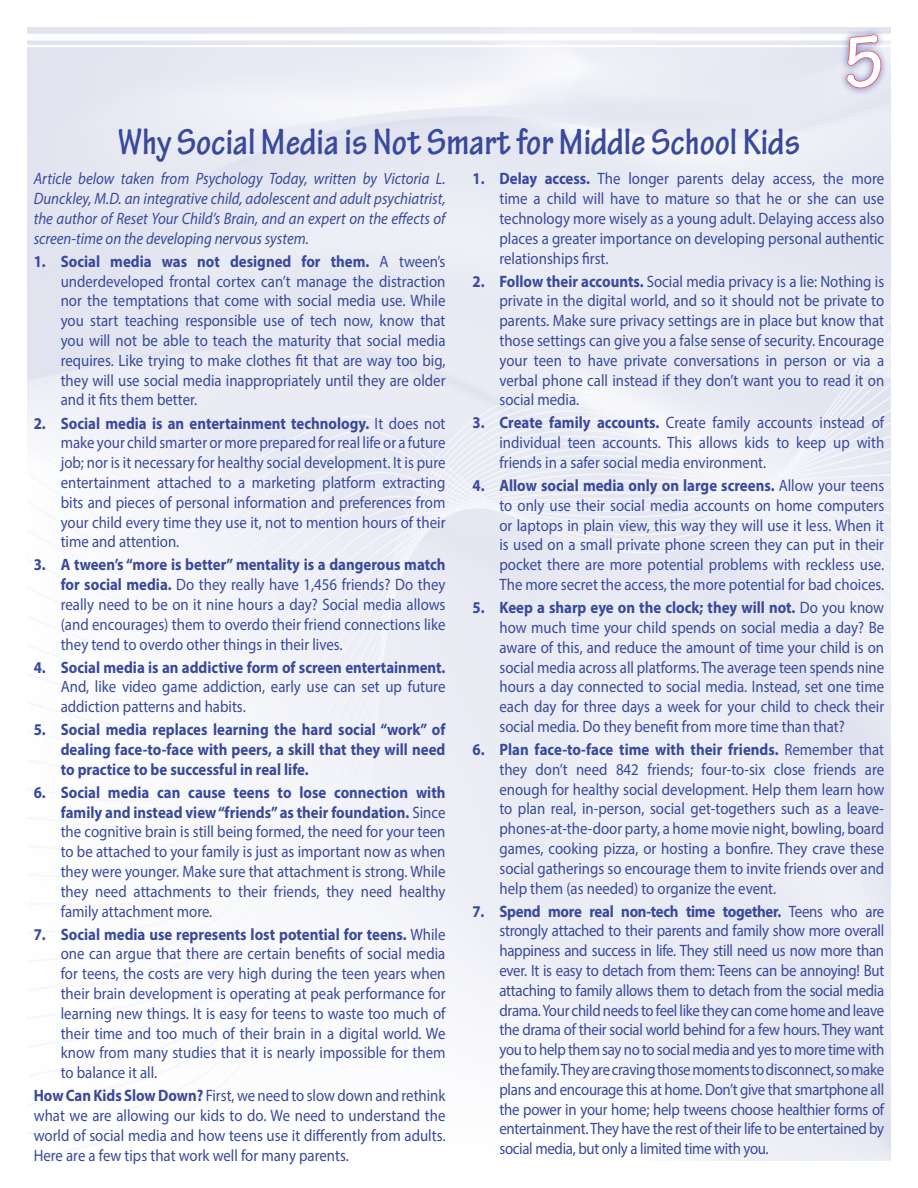
<style>
.page{position:relative;width:918px;height:1188px;background:#fff}
.page>*{position:absolute;margin:0;border:0;box-sizing:border-box;transform-origin:0 0}
.t1{font:700 condensed 77.25px "Tekton Pro";color:#fff}
.t2{font:700 condensed 39px "Tekton Pro";color:#39499b}
.t3{font:16.5px/19.8px "Myriad Pro";color:#39499b;text-align:justify;scale:.9 1}
.t4{font:italic 16.5px/19.8px "Myriad Pro";color:#39499b;text-align:justify;scale:.9 1}
.t5{font:700 16.5px/19.8px "Myriad Pro";color:#39499b;text-align:justify;scale:.9 1}
.s1{font-weight:700}
</style>
<div class="page">
<div style="left:839px;top:26px;width:50px;height:70px;background:#39499b;opacity:.75"></div>
<svg style="left:846px;top:34px;width:36px;height:55px;background:#c2a7c1"></svg>
<h2 class="t2" style="left:117px;top:119px;width:684px">Why Social Media is Not Smart for Middle School Kids</h2>
<h1 class="t1" style="left:844px;top:17px;width:42px">5</h1>
<p class="t4" style="left:34px;top:169px;width:459px">Article below taken from Psychology Today, written by Victoria L.<br>Dunckley, M.D. an integrative child, adolescent and adult psychiatrist, the author of Reset Your Child’s Brain, and an expert on the effects of screen-time on the developing nervous system.</p>
<p class="t3" style="left:61px;top:251px;width:429px;text-indent:-27px"><span class="s1">1. Social media was not designed for them.</span> A tween’s underdeveloped frontal cortex can’t manage the distraction nor the temptations that come with social media use. While you start teaching responsible use of tech now, know that you will not be able to teach the maturity that social media requires. Like trying to make clothes fit that are way too big, they will use social media inappropriately until they are older and it fits them better.</p>
<p class="t3" style="left:61px;top:413px;width:429px;text-indent:-27px"><span class="s1">2. Social media is an entertainment technology.</span> It does not make your child smarter or more prepared for real life or a future job; nor is it necessary for healthy social development. It is pure entertainment attached to a marketing platform extracting bits and pieces of personal information and preferences from your child every time they use it, not to mention hours of their time and attention.</p>
<p class="t3" style="left:61px;top:555px;width:429px;text-indent:-27px"><span class="s1">3. A tween’s “more is better” mentality is a dangerous match for social media.</span> Do they really have 1,456 friends? Do they really need to be on it nine hours a day? Social media allows (and encourages) them to overdo their friend connections like they tend to overdo other things in their lives.</p>
<p class="t5" style="left:34px;top:657px;width:459px">4. Social media is an addictive form of screen entertainment.</p>
<p class="t3" style="left:61px;top:677px;width:429px">And, like video game addiction, early use can set up future addiction patterns and habits.</p>
<p class="t5" style="left:61px;top:719px;width:429px;text-indent:-27px">5. Social media replaces learning the hard social “work” of dealing face-to-face with peers, a skill that they will need to practice to be successful in real life.</p>
<p class="t3" style="left:61px;top:782px;width:429px;text-indent:-27px"><span class="s1">6. Social media can cause teens to lose connection with family and instead view “friends” as their foundation.</span> Since the cognitive brain is still being formed, the need for your teen to be attached to your family is just as important now as when they were younger. Make sure that attachment is strong. While they need attachments to their friends, they need healthy family attachment more.</p>
<p class="t3" style="left:61px;top:924px;width:429px;text-indent:-27px"><span class="s1">7. Social media use represents lost potential for teens.</span> While one can argue that there are certain benefits of social media for teens, the costs are very high during the teen years when their brain development is operating at peak performance for learning new things. It is easy for teens to waste too much of their time and too much of their brain in a digital world. We know from many studies that it is nearly impossible for them to balance it all.</p>
<p class="t3" style="left:34px;top:1086px;width:459px"><span class="s1">How Can Kids Slow Down?</span> First, we need to slow down and rethink what we are allowing our kids to do. We need to understand the world of social media and how teens use it differently from adults.<br>Here are a few tips that work well for many parents.</p>
<p class="t3" style="left:499px;top:169px;width:429px;text-indent:-27px"><span class="s1">1. Delay access.</span> The longer parents delay access, the more time a child will have to mature so that he or she can use technology more wisely as a young adult. Delaying access also places a greater importance on developing personal authentic relationships first.</p>
<p class="t3" style="left:499px;top:271px;width:429px;text-indent:-27px"><span class="s1">2. Follow their accounts.</span> Social media privacy is a lie: Nothing is private in the digital world, and so it should not be private to parents. Make sure privacy settings are in place but know that those settings can give you a false sense of security. Encourage your teen to have private conversations in person or via a verbal phone call instead if they don’t want you to read it on social media.</p>
<p class="t3" style="left:499px;top:413px;width:429px;text-indent:-27px"><span class="s1">3. Create family accounts.</span> Create family accounts instead of individual teen accounts. This allows kids to keep up with friends in a safer social media environment.</p>
<p class="t3" style="left:499px;top:475px;width:429px;text-indent:-27px"><span class="s1">4. Allow social media only on large screens.</span> Allow your teens to only use their social media accounts on home computers or laptops in plain view, this way they will use it less. When it is used on a small private phone screen they can put in their pocket there are more potential problems with reckless use.<br>The more secret the access, the more potential for bad choices.</p>
<p class="t3" style="left:499px;top:597px;width:429px;text-indent:-27px"><span class="s1">5. Keep a sharp eye on the clock; they will not.</span> Do you know how much time your child spends on social media a day? Be aware of this, and reduce the amount of time your child is on social media across all platforms. The average teen spends nine hours a day connected to social media. Instead, set one time each day for three days a week for your child to check their social media. Do they benefit from more time than that?</p>
<p class="t3" style="left:499px;top:739px;width:429px;text-indent:-27px"><span class="s1">6. Plan face-to-face time with their friends.</span> Remember that they don’t need 842 friends; four-to-six close friends are enough for healthy social development. Help them learn how to plan real, in-person, social get-togethers such as a leave&shy;phones-at-the-door party, a home movie night, bowling, board games, cooking pizza, or hosting a bonfire. They crave these social gatherings so encourage them to invite friends over and help them (as needed) to organize the event.</p>
<p class="t3" style="left:499px;top:901px;width:429px;text-indent:-27px"><span class="s1">7. Spend more real non-tech time together.</span> Teens who are strongly attached to their parents and family show more overall happiness and success in life. They still need us now more than ever. It is easy to detach from them: Teens can be annoying! But attaching to family allows them to detach from the social media drama. Your child needs to feel like they can come home and leave the drama of their social world behind for a few hours. They want you to help them say no to social media and yes to more time with the family. They are craving those moments to disconnect, so make plans and encourage this at home. Don’t give that smartphone all the power in your home; help tweens choose healthier forms of entertainment. They have the rest of their life to be entertained by social media, but only a limited time with you.</p>
</div>
